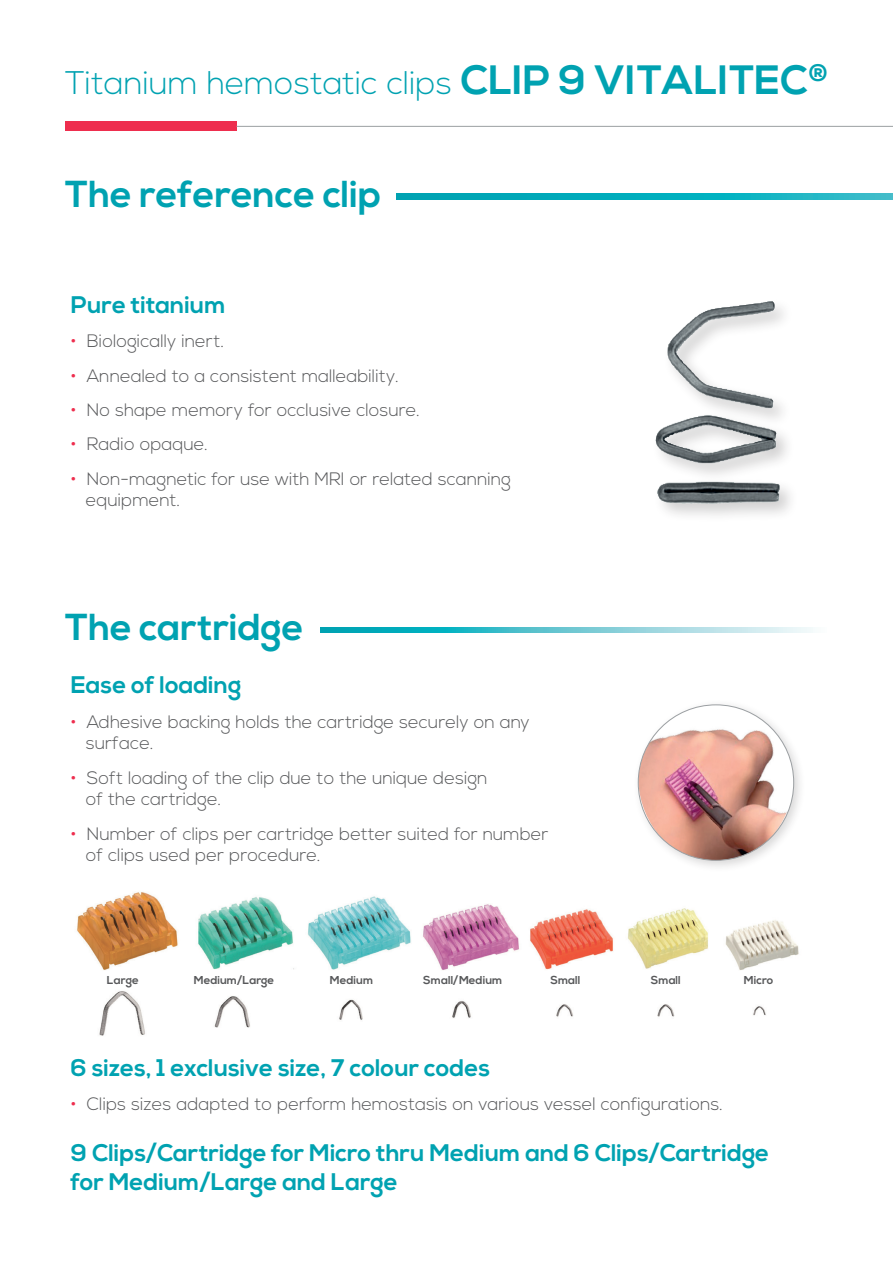
<style>
.page{position:relative;width:893px;height:1263px;background:#fff}
.page>*{position:absolute;margin:0;border:0;box-sizing:border-box;transform-origin:0 0}
.t1{font:700 37.5px "Nexa";color:#00a2b1}
.t2{font:300 32.7px "Nexa";color:#00a2b1}
.t3{font:700 24px/28.8px "Nexa";color:#00a2b1}
.t4{font:300 18px/21.6px "Nexa";color:#57585a}
.t5{font:700 11.4px "Nexa";color:#57585a}
.s1{font-weight:700;font-size:40.95px}
.s2{color:#ee2e4e}
</style>
<div class="page">
<div style="left:65px;top:121px;width:171px;height:10px;background:#ee2e4e"></div>
<hr style="left:236px;top:126px;width:657px;height:1px;background:#9b9fa2">
<img style="left:655px;top:301px;width:131px;height:212px">
<div style="left:632px;top:699px;width:174px;height:174px;background:#231f20;opacity:.18"></div>
<div style="left:638px;top:705px;width:156px;height:155px;background:#fff;border-radius:50%"></div>
<img style="left:638px;top:725px;width:156px;height:135px">
<img style="left:77px;top:892px;width:722px;height:144px">
<div style="left:104px;top:972px;width:691px;height:13px;background:#fff"></div>
<svg style="left:396px;top:194px;width:497px;height:5px"></svg>
<svg style="left:320px;top:627px;width:493px;height:6px"></svg>
<p class="t2" style="left:65px;top:64px;width:765px">Titanium hemostatic clips <span class="s1">CLIP 9 VITALITEC</span><sup>®</sup></p>
<p class="t1" style="left:65px;top:172px;width:318px">The reference clip</p>
<p class="t3" style="left:71px;top:291px;width:156px">Pure titanium</p>
<p class="t4" style="left:71px;top:331px;width:155px"><span class="s2">•</span> Biologically inert.</p>
<p class="t4" style="left:71px;top:365px;width:329px"><span class="s2">•</span> Annealed to a consistent malleability.</p>
<p class="t4" style="left:71px;top:400px;width:350px"><span class="s2">•</span> No shape memory for occlusive closure.</p>
<p class="t4" style="left:71px;top:434px;width:138px"><span class="s2">•</span> Radio opaque.</p>
<p class="t4" style="left:86px;top:469px;width:427px;text-indent:-15px"><span class="s2">•</span> Non-magnetic for use with MRI or related scanning equipment.</p>
<p class="t1" style="left:65px;top:605px;width:240px">The cartridge</p>
<p class="t3" style="left:71px;top:671px;width:172px">Ease of loading</p>
<p class="t4" style="left:86px;top:711px;width:446px;text-indent:-15px"><span class="s2">•</span> Adhesive backing holds the cartridge securely on any surface.</p>
<p class="t4" style="left:86px;top:767px;width:403px;text-indent:-15px"><span class="s2">•</span> Soft loading of the clip due to the unique design of the cartridge.</p>
<p class="t4" style="left:86px;top:823px;width:464px;text-indent:-15px"><span class="s2">•</span> Number of clips per cartridge better suited for number of clips used per procedure.</p>
<p class="t5" style="left:107px;top:973px;width:33px">Large</p>
<p class="t5" style="left:194px;top:973px;width:82px">Medium/Large</p>
<p class="t5" style="left:330px;top:973px;width:45px">Medium</p>
<p class="t5" style="left:423px;top:973px;width:81px">Small/Medium</p>
<p class="t5" style="left:550px;top:973px;width:32px">Small</p>
<p class="t5" style="left:651px;top:973px;width:32px">Small</p>
<p class="t5" style="left:744px;top:973px;width:31px">Micro</p>
<p class="t3" style="left:71px;top:1054px;width:421px">6 sizes, 1 exclusive size, 7 colour codes</p>
<p class="t4" style="left:71px;top:1094px;width:653px"><span class="s2">•</span> Clips sizes adapted to perform hemostasis on various vessel configurations.</p>
<p class="t3" style="left:71px;top:1139px;width:700px">9 Clips/Cartridge for Micro thru Medium and 6 Clips/Cartridge for Medium/Large and Large</p>
</div>
